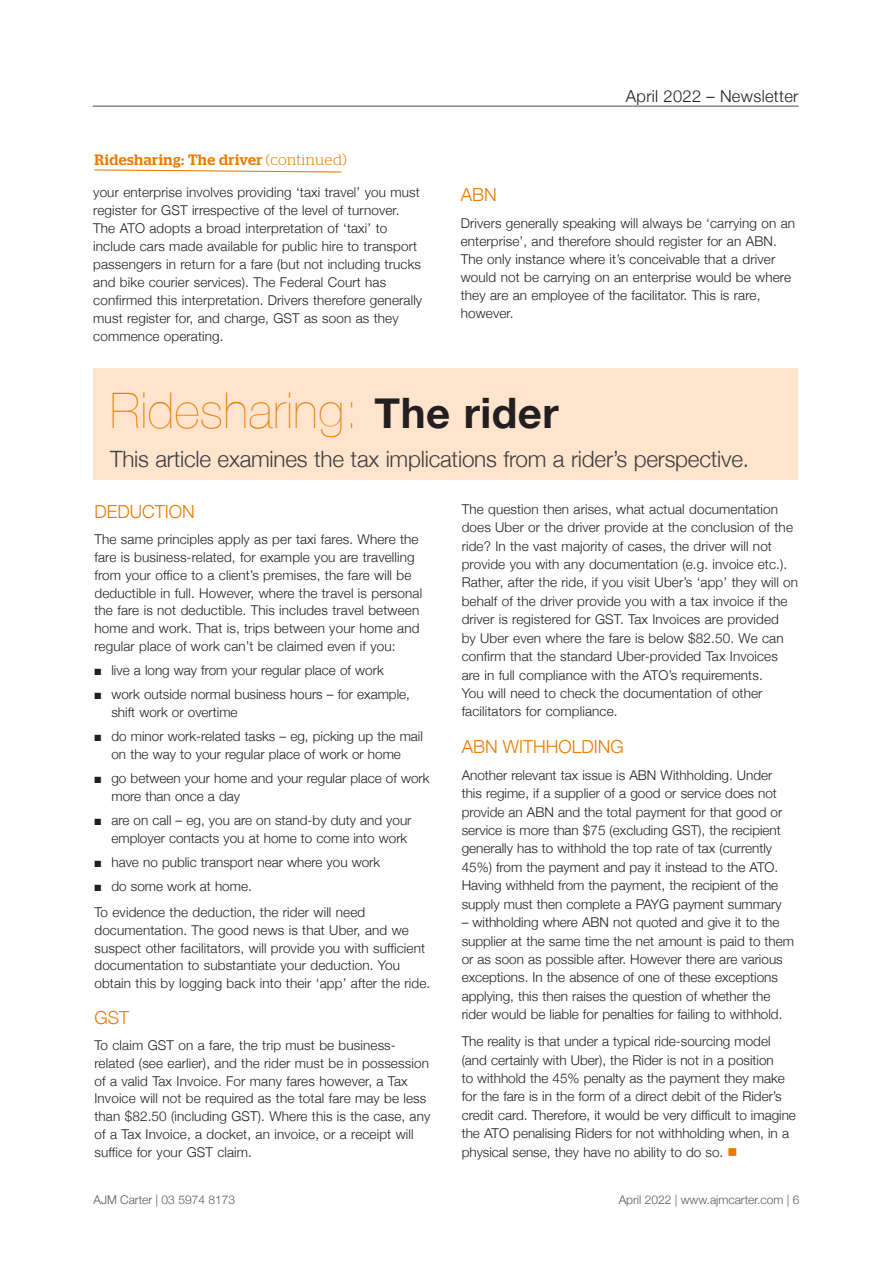
<style>
.page{position:relative;width:893px;height:1263px;background:#fff}
.page>*{position:absolute;margin:0;border:0;box-sizing:border-box;transform-origin:0 0}
.t1{font:200 49.5px "Helvetica Neue";letter-spacing:.01em;color:#e87a00}
.t2{font:300 22.5px "Helvetica Neue";letter-spacing:-.01em;color:#3e3e3f}
.t3{font:300 18px "Helvetica Neue";color:#e87a00}
.t4{font:300 16.5px "Helvetica Neue";letter-spacing:.02em;color:#231f20}
.t5{font:500 15px "Stag";letter-spacing:.03em;color:#e87a00}
.t6{font:300 13.5px/18.5px "Helvetica Neue";letter-spacing:.01em;color:#231f20}
.t7{font:300 12px "Helvetica Neue";color:#57585a}
.s1{font-weight:300}
.s2{font-weight:700;font-size:42px;color:#231f20}
.s3{color:#e87a00}
</style>
<div class="page">
<hr style="left:93px;top:106px;width:705px;height:1px;background:#231f20">
<div style="left:93px;top:368px;width:705px;height:112px;background:#ffe4cd"></div>
<svg style="left:94px;top:169px;width:248px;height:4px"></svg>
<p class="t5" style="left:94px;top:151px;width:254px">Ridesharing: The driver <span class="s1">(continued)</span></p>
<p class="t4" style="left:626px;top:83px;width:174px">April 2022 – Newsletter</p>
<p class="t6" style="left:93px;top:182px;width:330px;line-height:18px">your enterprise involves providing ‘taxi travel’ you must register for GST irrespective of the level of turnover.<br>The ATO adopts a broad interpretation of ‘taxi’ to include cars made available for public hire to transport passengers in return for a fare (but not including trucks and bike courier services). The Federal Court has confirmed this interpretation. Drivers therefore generally must register for, and charge, GST as soon as they commence operating.</p>
<h3 class="t3" style="left:461px;top:180px;width:38px">ABN</h3>
<p class="t6" style="left:461px;top:213px;width:336px;line-height:18px">Drivers generally speaking will always be ‘carrying on an enterprise’, and therefore should register for an ABN.<br>The only instance where it’s conceivable that a driver would not be carrying on an enterprise would be where they are an employee of the facilitator. This is rare, however.</p>
<h1 class="t1" style="left:110px;top:372px;width:450px">Ridesharing: <span class="s2">The rider</span></h1>
<h2 class="t2" style="left:110px;top:441px;width:640px">This article examines the tax implications from a rider’s perspective.</h2>
<h3 class="t3" style="left:94px;top:497px;width:102px">DEDUCTION</h3>
<p class="t6" style="left:94px;top:530px;width:329px;line-height:17.7px">The same principles apply as per taxi fares. Where the fare is business-related, for example you are travelling from your office to a client’s premises, the fare will be deductible in full. However, where the travel is personal the fare is not deductible. This includes travel between home and work. That is, trips between your home and regular place of work can’t be claimed even if you:</p>
<p class="t6" style="left:94px;top:660px;width:291px">■ live a long way from your regular place of work</p>
<p class="t6" style="left:111px;top:684px;width:300px;line-height:17.7px;text-indent:-17px">■ work outside normal business hours – for example, shift work or overtime</p>
<p class="t6" style="left:94px;top:726px;width:330px;line-height:17.7px;text-align:center">■ do minor work-related tasks – eg, picking up the mail on the way to your regular place of work or home</p>
<p class="t6" style="left:111px;top:768px;width:320px;line-height:17.7px;text-indent:-17px">■ go between your home and your regular place of work more than once a day</p>
<p class="t6" style="left:111px;top:810px;width:302px;line-height:17.7px;text-indent:-17px">■ are on call – eg, you are on stand-by duty and your employer contacts you at home to come into work</p>
<p class="t6" style="left:94px;top:852px;width:287px">■ have no public transport near where you work</p>
<p class="t6" style="left:94px;top:872px;width:272px;line-height:26.2px">■ do some work at home.<br>To evidence the deduction, the rider will need</p>
<p class="t6" style="left:94px;top:920px;width:337px;line-height:17.7px">documentation. The good news is that Uber, and we suspect other facilitators, will provide you with sufficient documentation to substantiate your deduction. You obtain this by logging back into their ‘app’ after the ride.</p>
<h3 class="t3" style="left:94px;top:1003px;width:36px">GST</h3>
<p class="t6" style="left:94px;top:1035px;width:337px;line-height:17.7px">To claim GST on a fare, the trip must be business&shy;related (see earlier), and the rider must be in possession of a valid Tax Invoice. For many fares however, a Tax Invoice will not be required as the total fare may be less than $82.50 (including GST). Where this is the case, any of a Tax Invoice, a docket, an invoice, or a receipt will suffice for your GST claim.</p>
<p class="t6" style="left:462px;top:499px;width:338px">The question then arises, what actual documentation does Uber or the driver provide at the conclusion of the ride? In the vast majority of cases, the driver will not provide you with any documentation (e.g. invoice etc.).<br>Rather, after the ride, if you visit Uber’s ‘app’ they will on behalf of the driver provide you with a tax invoice if the driver is registered for GST. Tax Invoices are provided<br>by Uber even where the fare is below $82.50. We can confirm that the standard Uber-provided Tax Invoices are in full compliance with the ATO’s requirements.<br>You will need to check the documentation of other facilitators for compliance.</p>
<h3 class="t3" style="left:462px;top:732px;width:164px">ABN WITHHOLDING</h3>
<p class="t6" style="left:462px;top:765px;width:322px">Another relevant tax issue is ABN Withholding. Under this regime, if a supplier of a good or service does not provide an ABN and the total payment for that good or service is more than $75 (excluding GST), the recipient generally has to withhold the top rate of tax (currently 45%) from the payment and pay it instead to the ATO.<br>Having withheld from the payment, the recipient of the supply must then complete a PAYG payment summary</p>
<p class="t6" style="left:462px;top:912px;width:334px">– withholding where ABN not quoted and give it to the supplier at the same time the net amount is paid to them or as soon as possible after. However there are various exceptions. In the absence of one of these exceptions applying, this then raises the question of whether the rider would be liable for penalties for failing to withhold.</p>
<p class="t6" style="left:462px;top:1031px;width:336px">The reality is that under a typical ride-sourcing model (and certainly with Uber), the Rider is not in a position<br>to withhold the 45% penalty as the payment they make for the fare is in the form of a direct debit of the Rider’s credit card. Therefore, it would be very difficult to imagine the ATO penalising Riders for not withholding when, in a physical sense, they have no ability to do so. <span class="s3">■</span></p>
<p class="t7" style="left:94px;top:1190px;width:143px">AJM Carter | 03 5974 8173</p>
<p class="t7" style="left:619px;top:1190px;width:182px">April 2022 | www.ajmcarter.com | 6</p>
</div>
